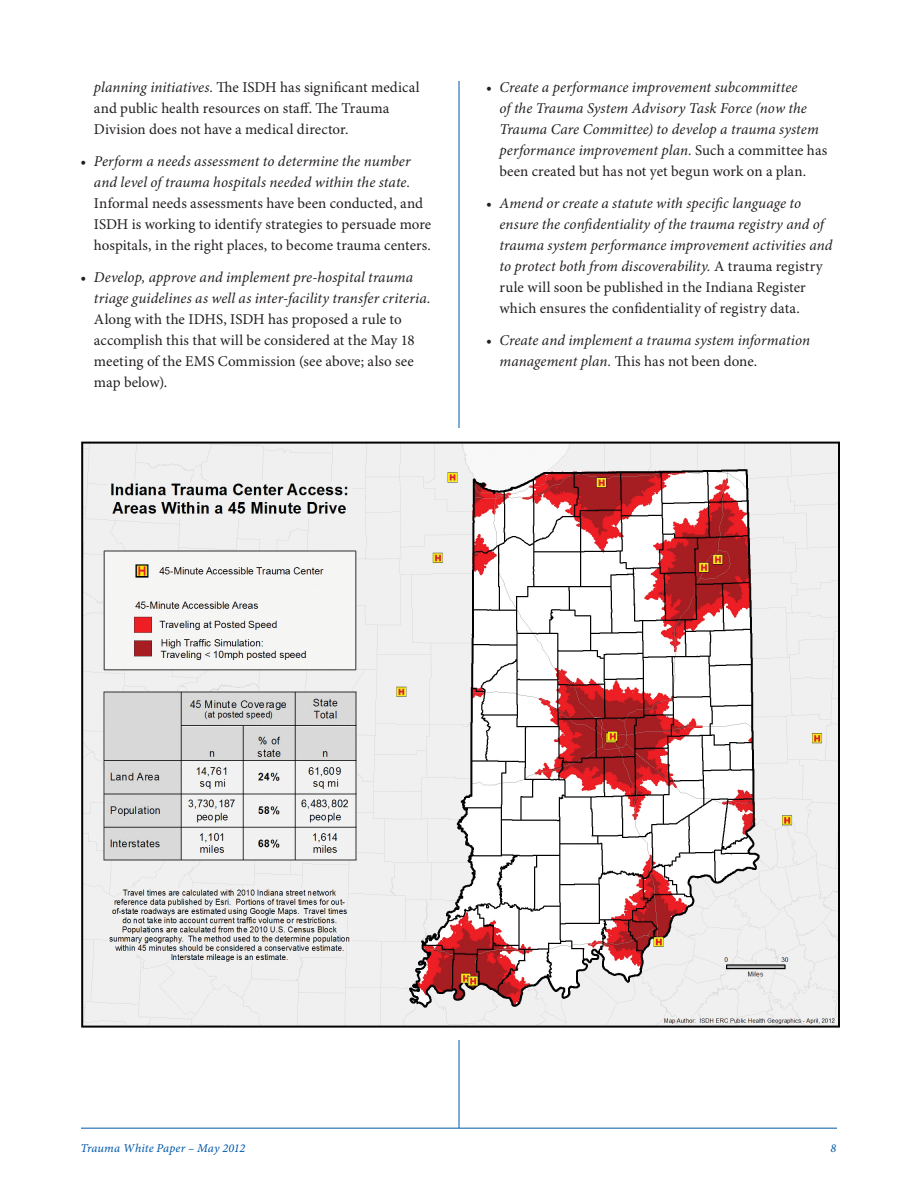
<style>
.page{position:relative;width:918px;height:1188px;background:#fff}
.page>*{position:absolute;margin:0;border:0;box-sizing:border-box;transform-origin:0 0}
.t1{font:italic 15px/21px "Minion Pro";letter-spacing:.005em;color:#231f20}
.t2{font:15px/21px "Minion Pro";letter-spacing:.005em;color:#231f20}
.t3{font:12px "Minion Pro It Capt";letter-spacing:.01em;color:#0058a9}
.s1{font-style:italic}
.s2{font-style:normal}
</style>
<div class="page">
<hr style="left:459px;top:81px;width:1px;height:1047px;background:#0058a9">
<hr style="left:81px;top:1128px;width:756px;height:1px;background:#0058a9">
<img style="left:81px;top:429px;width:759px;height:611px">
<p class="t2" style="left:94px;top:77px;width:327px"><span class="s1">planning initiatives.</span> The ISDH has significant medical and public health resources on staff. The Trauma<br>Division does not have a medical director.</p>
<p class="t1" style="left:80px;top:151px;width:332px;text-align:right"><span class="s2">•</span> Perform a needs assessment to determine the number and level of trauma hospitals needed within the state.</p>
<p class="t2" style="left:94px;top:193px;width:339px">Informal needs assessments have been conducted, and<br>ISDH is working to identify strategies to persuade more hospitals, in the right places, to become trauma centers.</p>
<p class="t1" style="left:94px;top:267px;width:338px;text-indent:-14px"><span class="s2">•</span> Develop, approve and implement pre-hospital trauma triage guidelines as well as inter-facility transfer criteria.</p>
<p class="t2" style="left:94px;top:309px;width:322px">Along with the IDHS, ISDH has proposed a rule to accomplish this that will be considered at the May 18 meeting of the EMS Commission (see above; also see map below).</p>
<p class="t1" style="left:500px;top:77px;width:329px;text-indent:-14px"><span class="s2">•</span> Create a performance improvement subcommittee<br>of the Trauma System Advisory Task Force (now the Trauma Care Committee) to develop a trauma system performance improvement plan. <span class="s2">Such a committee has been created but has not yet begun work on a plan.</span></p>
<p class="t1" style="left:500px;top:193px;width:335px;text-indent:-14px"><span class="s2">•</span> Amend or create a statute with specific language to ensure the confidentiality of the trauma registry and of trauma system performance improvement activities and to protect both from discoverability. <span class="s2">A trauma registry rule will soon be published in the Indiana Register which ensures the confidentiality of registry data.</span></p>
<p class="t1" style="left:500px;top:330px;width:312px;text-indent:-14px"><span class="s2">•</span> Create and implement a trauma system information management plan. <span class="s2">This has not been done.</span></p>
<p class="t3" style="left:80px;top:1141px;width:166px">Trauma White Paper – May 2012</p>
<p class="t3" style="left:831px;top:1141px;width:7px">8</p>
</div>
